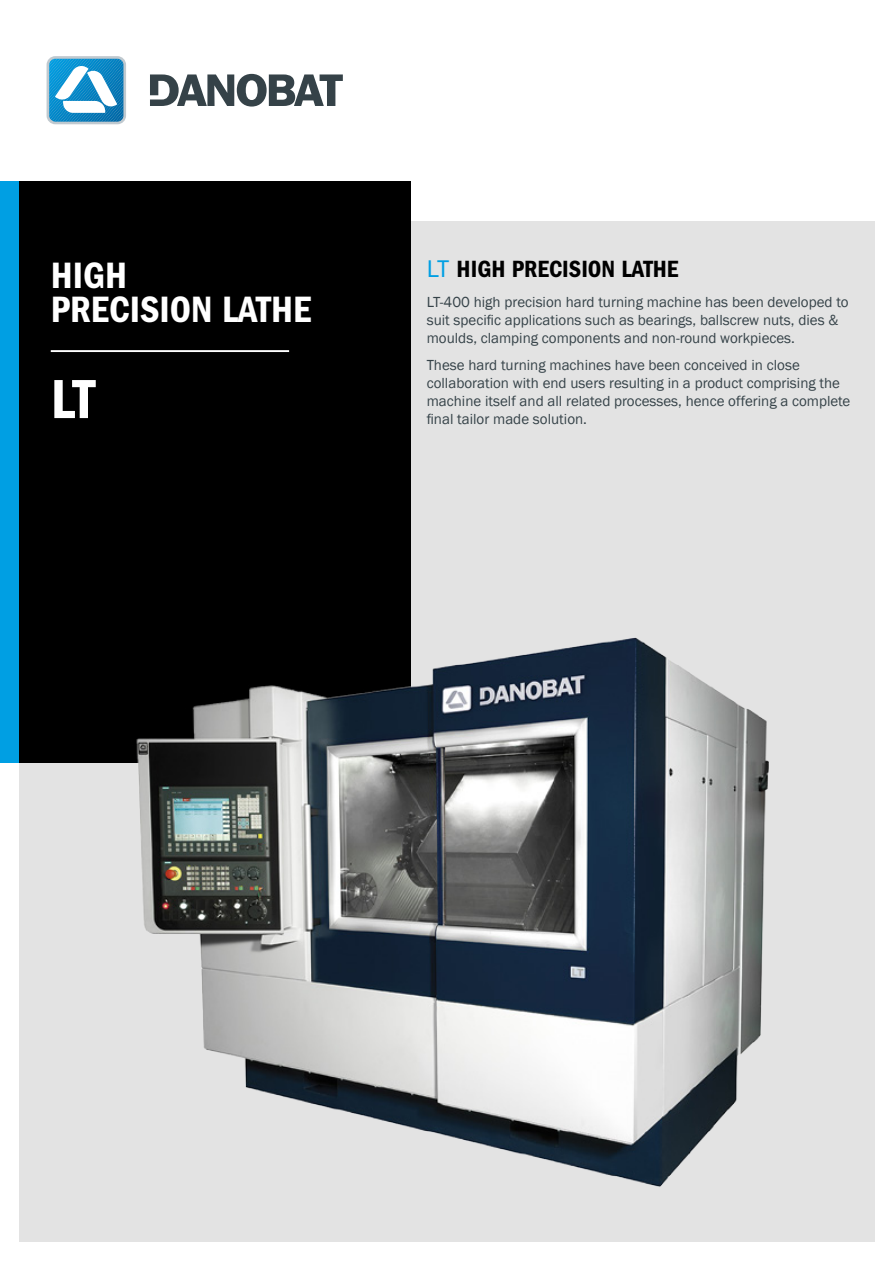
<style>
.page{position:relative;width:893px;height:1263px;background:#fff}
.page>*{position:absolute;margin:0;border:0;box-sizing:border-box;transform-origin:0 0}
.t1{font:57px "ITC Franklin Gothic Std Dm Cd";color:#fff}
.t2{font:37.95px/34.2px "ITC Franklin Gothic Std Dm Cd";color:#fff}
.t3{font:24.3px "ITC Franklin Gothic Std Dm Cd";color:#000}
.t4{font:15px/18px "Franklin Gothic";color:#354248}
.s1{font-family:"ITC Franklin Gothic Std";color:#009fe3}
</style>
<div class="page">
<div style="left:19px;top:221px;width:855px;height:1020px;background:#e3e3e3"></div>
<div style="left:19px;top:181px;width:392px;height:582px;background:#000"></div>
<hr style="left:51px;top:350px;width:238px;height:2px;background:#fff">
<svg style="left:150px;top:74px;width:193px;height:33px"></svg>
<svg style="left:47px;top:56px;width:79px;height:68px"></svg>
<svg style="left:49px;top:59px;width:74px;height:63px"></svg>
<div style="left:0;top:181px;width:19px;height:582px;background:#009fe3"></div>
<img style="left:34px;top:486px;width:841px;height:756px">
<h2 class="t2" style="left:51px;top:258px;width:262px">HIGH<br>PRECISION LATHE</h2>
<h1 class="t1" style="left:51px;top:367px;width:46px">LT</h1>
<h3 class="t3" style="left:427px;top:255px;width:253px"><span class="s1">LT</span> HIGH PRECISION LATHE</h3>
<p class="t4" style="left:427px;top:293px;width:423px">LT-400 high precision hard turning machine has been developed to suit specific applications such as bearings, ballscrew nuts, dies &amp; moulds, clamping components and non-round workpieces.</p>
<p class="t4" style="left:427px;top:356px;width:425px">These hard turning machines have been conceived in close collaboration with end users resulting in a product comprising the machine itself and all related processes, hence offering a complete final tailor made solution.</p>
</div>
